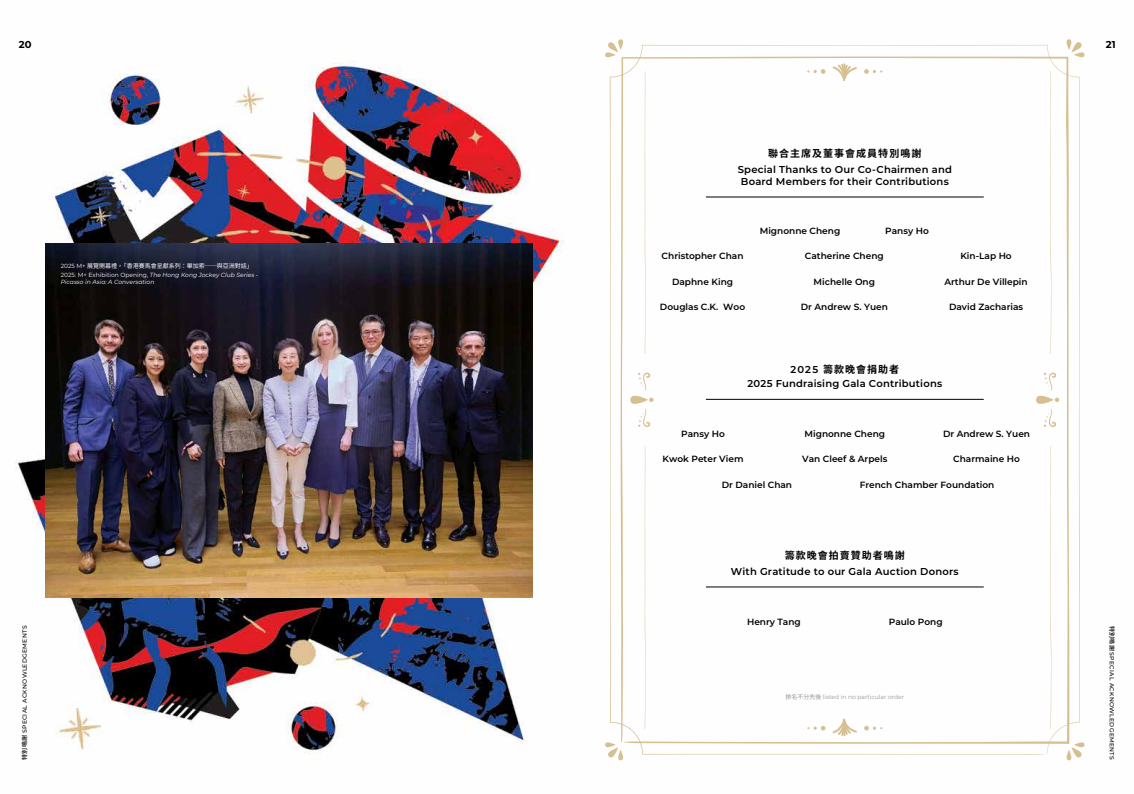
<style>
.page{position:relative;width:1134px;height:794px;background:#fff}
.page>*{position:absolute;margin:0;border:0;box-sizing:border-box;transform-origin:0 0}
.t1{font:600 10px/12px "Montserrat";letter-spacing:.02em;color:#000;text-align:center}
.t2{font:700 10px "Source Han Sans HK";letter-spacing:.1em;color:#000}
.t3{font:700 10px "Montserrat";color:#000}
.t4{font:600 9px "Montserrat";color:#000}
.t5{font:italic 6px/7.2px "Montserrat";color:#fff}
.t6{font:500 6px "Montserrat";letter-spacing:.05em;color:#000}
.t7{font:6px "Source Han Sans HK";color:#fff}
.t8{font:6px "Montserrat";color:#939598}
.s1{font-family:"Montserrat"}
.s2{font-style:normal}
.s3{font-family:"Source Han Sans HK"}
.s4{font-family:"Montserrat";font-weight:600}
</style>
<div class="page">
<img style="left:15px;top:44px;width:1070px;height:717px">
<img style="left:45px;top:244px;width:488px;height:353px">
<svg style="left:610px;top:45px;width:470px;height:709px"></svg>
<svg style="left:621px;top:56px;width:448px;height:688px"></svg>
<svg style="left:1071px;top:42px;width:14px;height:10px"></svg>
<svg style="left:1074px;top:49px;width:10px;height:11px"></svg>
<svg style="left:1063px;top:39px;width:11px;height:11px"></svg>
<svg style="left:1071px;top:747px;width:14px;height:14px"></svg>
<svg style="left:1074px;top:739px;width:10px;height:11px"></svg>
<svg style="left:1063px;top:750px;width:11px;height:10px"></svg>
<svg style="left:604px;top:747px;width:14px;height:14px"></svg>
<svg style="left:605px;top:739px;width:11px;height:11px"></svg>
<svg style="left:615px;top:750px;width:11px;height:10px"></svg>
<svg style="left:604px;top:42px;width:14px;height:10px"></svg>
<svg style="left:605px;top:49px;width:11px;height:11px"></svg>
<svg style="left:615px;top:39px;width:11px;height:11px"></svg>
<svg style="left:1050px;top:71px;width:1px;height:283px"></svg>
<svg style="left:1050px;top:446px;width:1px;height:283px"></svg>
<svg style="left:1036px;top:391px;width:18px;height:18px"></svg>
<svg style="left:1055px;top:397px;width:4px;height:5px"></svg>
<svg style="left:645px;top:71px;width:1px;height:283px"></svg>
<svg style="left:645px;top:446px;width:1px;height:283px"></svg>
<svg style="left:630px;top:391px;width:18px;height:18px"></svg>
<svg style="left:649px;top:397px;width:4px;height:5px"></svg>
<svg style="left:864px;top:69px;width:18px;height:5px"></svg>
<svg style="left:807px;top:69px;width:18px;height:5px"></svg>
<svg style="left:807px;top:726px;width:18px;height:4px"></svg>
<svg style="left:864px;top:726px;width:18px;height:4px"></svg>
<svg style="left:638px;top:408px;width:13px;height:19px"></svg>
<svg style="left:638px;top:372px;width:13px;height:19px"></svg>
<svg style="left:1044px;top:408px;width:13px;height:19px"></svg>
<svg style="left:1044px;top:372px;width:13px;height:19px"></svg>
<svg style="left:833px;top:718px;width:24px;height:18px"></svg>
<svg style="left:833px;top:63px;width:24px;height:18px"></svg>
<p class="t3" style="left:19px;top:38px;width:14px">20</p>
<p class="t3" style="left:1106px;top:38px;width:11px">21</p>
<p class="t2" style="left:768px;top:147px;width:154px">聯合主席及董事會成員特別鳴謝</p>
<p class="t1" style="left:738px;top:163px;width:216px">Special Thanks to Our Co-Chairmen and<br>Board Members for their Contributions</p>
<p class="t7" style="left:61px;top:263px;width:194px"><span class="s1">2025 M+</span> 展覽開幕禮，「香港賽馬會呈獻系列：畢加索──與亞洲對話」</p>
<p class="t5" style="left:61px;top:271px;width:199px"><span class="s2">2025: M+ Exhibition Opening,</span> The Hong Kong Jockey Club Series -<br>Picasso in Asia: A Conversation</p>
<p class="t6" style="left:20px;top:760px;width:136px;rotate:-90deg"><span class="s3">特別鳴謝</span> SPECIAL ACKNOWLEDGEMENTS</p>
<p class="t4" style="left:760px;top:224px;width:82px">Mignonne Cheng</p>
<p class="t4" style="left:885px;top:224px;width:45px">Pansy Ho</p>
<p class="t4" style="left:662px;top:250px;width:83px">Christopher Chan</p>
<p class="t4" style="left:805px;top:250px;width:80px">Catherine Cheng</p>
<p class="t4" style="left:960px;top:250px;width:53px">Kin-Lap Ho</p>
<p class="t4" style="left:672px;top:275px;width:63px">Daphne King</p>
<p class="t4" style="left:814px;top:275px;width:63px">Michelle Ong</p>
<p class="t4" style="left:944px;top:275px;width:85px">Arthur De Villepin</p>
<p class="t4" style="left:660px;top:301px;width:87px">Douglas C.K. Woo</p>
<p class="t4" style="left:801px;top:301px;width:89px">Dr Andrew S. Yuen</p>
<p class="t4" style="left:949px;top:301px;width:76px">David Zacharias</p>
<p class="t2" style="left:791px;top:363px;width:110px"><span class="s4">2025</span> 籌款晚會捐助者</p>
<p class="t1" style="left:747px;top:377px;width:196px">2025 Fundraising Gala Contributions</p>
<p class="t4" style="left:681px;top:427px;width:45px">Pansy Ho</p>
<p class="t4" style="left:804px;top:427px;width:82px">Mignonne Cheng</p>
<p class="t4" style="left:943px;top:427px;width:89px">Dr Andrew S. Yuen</p>
<p class="t4" style="left:663px;top:453px;width:82px">Kwok Peter Viem</p>
<p class="t4" style="left:802px;top:453px;width:87px">Van Cleef &amp; Arpels</p>
<p class="t4" style="left:953px;top:453px;width:68px">Charmaine Ho</p>
<p class="t4" style="left:722px;top:478px;width:72px">Dr Daniel Chan</p>
<p class="t4" style="left:860px;top:478px;width:136px">French Chamber Foundation</p>
<p class="t2" style="left:785px;top:549px;width:121px">籌款晚會拍賣贊助者鳴謝</p>
<p class="t1" style="left:731px;top:564px;width:229px">With Gratitude to our Gala Auction Donors</p>
<p class="t4" style="left:747px;top:615px;width:55px">Henry Tang</p>
<p class="t4" style="left:889px;top:615px;width:55px">Paulo Pong</p>
<p class="t8" style="left:785px;top:693px;width:120px"><span class="s3">排名不分先後</span> listed in no particular order</p>
<p class="t6" style="left:1116px;top:625px;width:136px;rotate:90deg"><span class="s3">特別鳴謝</span> SPECIAL ACKNOWLEDGEMENTS</p>
</div>
